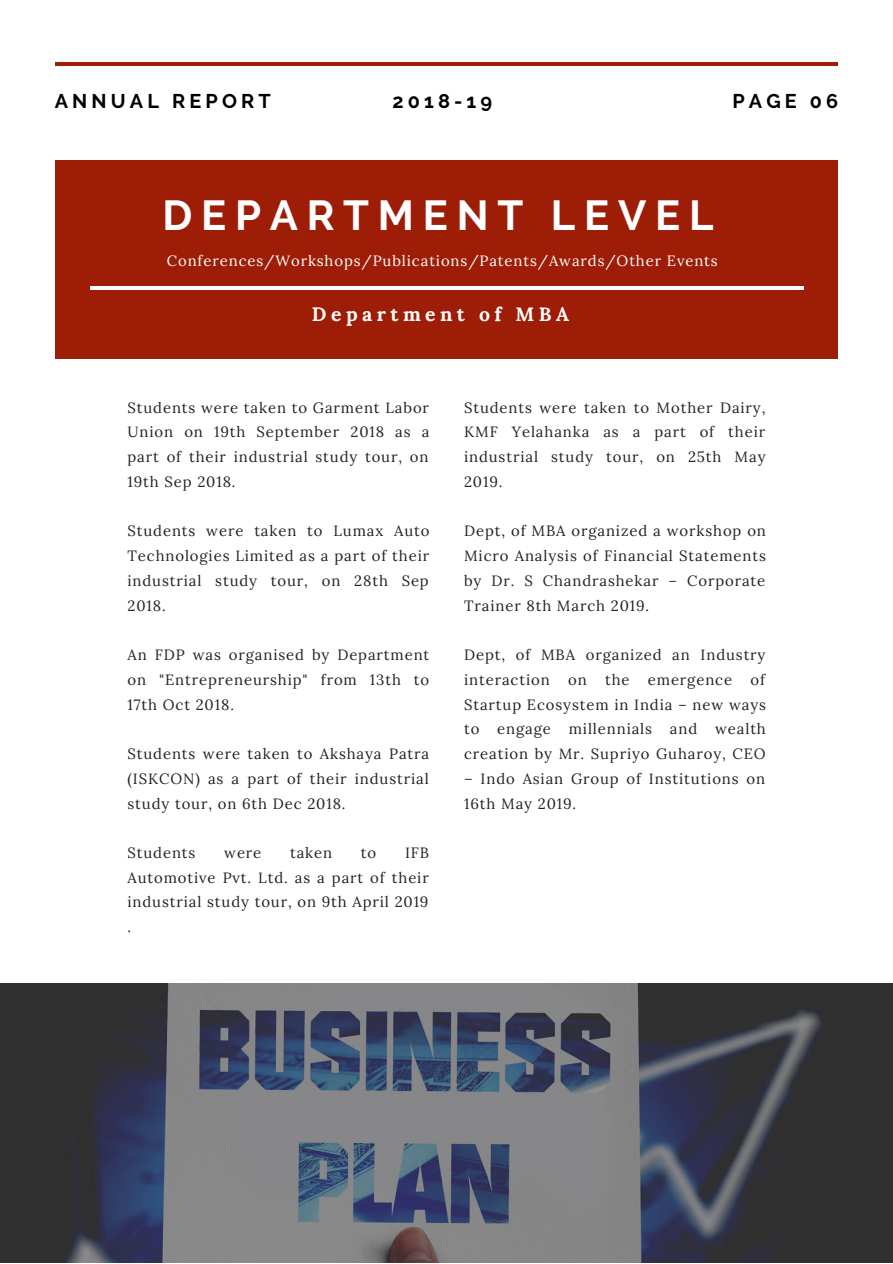
<style>
.page{position:relative;width:893px;height:1264px;background:#fff}
.page>*{position:absolute;margin:0;border:0;box-sizing:border-box;transform-origin:0 0}
.t1{font:700 41.85px "Raleway";letter-spacing:.21em;color:#fff}
.t2{font:700 19.8px "Raleway";letter-spacing:.21em;color:#000}
.t3{font:700 19.35px "Lora";letter-spacing:.23em;color:#fff}
.t4{font:14.85px/24.8px "Lora";letter-spacing:.06em;color:#222;text-align:justify}
.t5{font:14.85px "Lora";letter-spacing:.06em;color:#fff}
</style>
<div class="page">
<img style="left:0;top:983px;width:892px;height:279px">
<hr style="left:55px;top:62px;width:782px;height:4px;background:#9e1d07">
<div style="left:55px;top:161px;width:782px;height:197px;background:#9e1d07"></div>
<hr style="left:91px;top:286px;width:712px;height:4px;background:#fff">
<p class="t2" style="left:55px;top:89px;width:217px">ANNUAL REPORT</p>
<p class="t2" style="left:732px;top:89px;width:107px">PAGE 06</p>
<p class="t2" style="left:392px;top:89px;width:101px">2018-19</p>
<p class="t1" style="left:162px;top:191px;width:552px">DEPARTMENT LEVEL</p>
<p class="t5" style="left:167px;top:251px;width:552px">Conferences/Workshops/Publications/Patents/Awards/Other Events</p>
<p class="t3" style="left:312px;top:302px;width:259px">Department of MBA</p>
<p class="t4" style="left:127px;top:395px;width:303px">Students were taken to Garment Labor Union on 19th September 2018 as a part of their industrial study tour, on 19th Sep 2018.</p>
<p class="t4" style="left:127px;top:518px;width:303px">Students were taken to Lumax Auto Technologies Limited as a part of their industrial study tour, on 28th Sep 2018.</p>
<p class="t4" style="left:127px;top:642px;width:303px">An FDP was organised by Department on "Entrepreneurship" from 13th to 17th Oct 2018.</p>
<p class="t4" style="left:127px;top:741px;width:303px">Students were taken to Akshaya Patra (ISKCON) as a part of their industrial study tour, on 6th Dec 2018.</p>
<p class="t4" style="left:127px;top:840px;width:69px">Students</p>
<p class="t4" style="left:224px;top:840px;width:39px">were</p>
<p class="t4" style="left:290px;top:840px;width:44px">taken</p>
<p class="t4" style="left:361px;top:840px;width:17px">to</p>
<p class="t4" style="left:127px;top:840px;width:303px;text-indent:277px">IFB Automotive Pvt. Ltd. as a part of their industrial study tour, on 9th April 2019</p>
<p class="t4" style="left:127px;top:914px;width:5px">.</p>
<p class="t4" style="left:464px;top:395px;width:303px">Students were taken to Mother Dairy, KMF Yelahanka as a part of their industrial study tour, on 25th May 2019.</p>
<p class="t4" style="left:464px;top:518px;width:303px">Dept, of MBA organized a workshop on Micro Analysis of Financial Statements by Dr. S Chandrashekar – Corporate Trainer 8th March 2019.</p>
<p class="t4" style="left:464px;top:642px;width:303px">Dept, of MBA organized an Industry interaction on the emergence of Startup Ecosystem in India – new ways to engage millennials and wealth creation by Mr. Supriyo Guharoy, CEO</p>
<p class="t4" style="left:464px;top:766px;width:302px">– Indo Asian Group of Institutions on<br>16th May 2019.</p>
</div>
